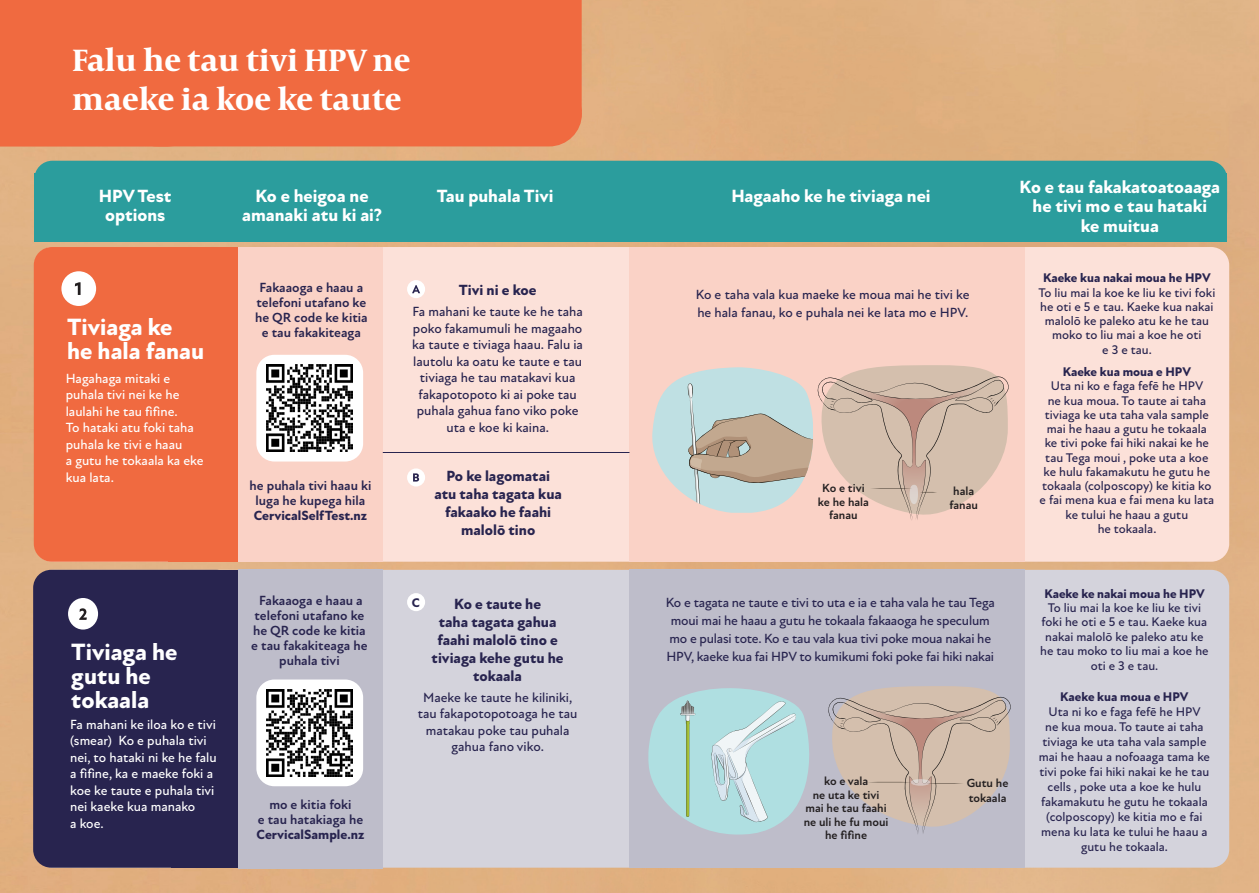
<style>
.page{position:relative;width:1259px;height:893px;background:#e0b081}
.page>*{position:absolute;margin:0;border:0;box-sizing:border-box;transform-origin:0 0}
.t1{font:700 31.5px/38.1px "Capitolium News 2";color:#fff}
.Paragraph{font:800 24px/24px "New Atten";color:#fff}
.t2{font:800 18px/19.5px "New Atten";color:#fff;text-align:center}
.Paragraph-2{font:800 15px/18px "New Atten";color:#28244f;text-align:center}
.Paragraph-3{font:500 13.5px/16.5px "New Atten";letter-spacing:-.005em;color:#28244f;text-align:center}
.Paragraph-4{font:500 13.5px/16.5px "New Atten";color:#fff}
.Paragraph-5{font:700 13.5px/15px "New Atten";color:#28244f;text-align:center}
.Paragraph-6{font:500 12.75px/14.2px "New Atten";color:#28244f;text-align:center}
.Paragraph-7{font:800 12.75px "New Atten";color:#28244f}
.t3{font:700 12px/13.5px "New Atten";color:#231f20;text-align:center}
.s1{font-weight:800}
</style>
<div class="page">
<div style="left:0;top:0;width:581px;height:147px;background:#f06a40"></div>
<div style="left:124px;top:81px;width:458px;height:65px;background:#f06a40;border-radius:33px"></div>
<div style="left:34px;top:247px;width:1195px;height:315px;background:#fce1d9;border-radius:18px"></div>
<div style="left:34px;top:247px;width:197px;height:315px;background:#f06a40;border-radius:18px"></div>
<div style="left:169px;top:247px;width:70px;height:315px;background:#f06a40"></div>
<div style="left:629px;top:247px;width:396px;height:315px;background:#fad2c6"></div>
<div style="left:238px;top:247px;width:145px;height:315px;background:#fad2c6"></div>
<hr style="left:383px;top:452px;width:246px;height:1px;background:#28244f">
<div style="left:61px;top:271px;width:35px;height:35px;background:#fff;border-radius:50%"></div>
<svg style="left:75px;top:282px;width:6px;height:13px"></svg>
<div style="left:34px;top:161px;width:1193px;height:68px;background:#2b9d9d;border-radius:18px"></div>
<div style="left:34px;top:174px;width:1193px;height:68px;background:#2b9d9d"></div>
<div style="left:407px;top:468px;width:18px;height:18px;background:#fff;border-radius:50%"></div>
<svg style="left:413px;top:473px;width:6px;height:9px"></svg>
<div style="left:407px;top:280px;width:18px;height:18px;background:#fff;border-radius:50%"></div>
<svg style="left:412px;top:285px;width:8px;height:8px"></svg>
<div style="left:34px;top:570px;width:1195px;height:298px;background:#d4d3dc;border-radius:18px"></div>
<div style="left:33px;top:570px;width:201px;height:298px;background:#28244f;border-radius:18px"></div>
<div style="left:171px;top:570px;width:72px;height:298px;background:#28244f"></div>
<div style="left:629px;top:570px;width:396px;height:298px;background:#bebdca"></div>
<div style="left:238px;top:570px;width:145px;height:299px;background:#bebdca"></div>
<div style="left:68px;top:598px;width:30px;height:32px;background:#fff;border-radius:50%"></div>
<svg style="left:79px;top:608px;width:8px;height:12px"></svg>
<div style="left:407px;top:593px;width:18px;height:18px;background:#fff;border-radius:50%"></div>
<svg style="left:828px;top:686px;width:182px;height:148px"></svg>
<svg style="left:652px;top:365px;width:356px;height:155px"></svg>
<div style="left:256px;top:355px;width:107px;height:106px;background:#fff;border-radius:18px"></div>
<img style="left:266px;top:365px;width:87px;height:86px">
<div style="left:256px;top:679px;width:107px;height:107px;background:#fff;border-radius:18px"></div>
<img style="left:266px;top:690px;width:87px;height:86px">
<svg style="left:648px;top:688px;width:161px;height:146px"></svg>
<p class="t1" style="left:72px;top:40px;width:340px">Falu he tau tivi HPV ne maeke ia koe ke taute</p>
<p class="t2" style="left:99px;top:186px;width:74px">HPV Test options</p>
<p class="t2" style="left:256px;top:186px;width:115px">Ko e heigoa ne</p>
<p class="t2" style="left:437px;top:186px;width:118px">Tau puhala Tivi</p>
<p class="t2" style="left:242px;top:206px;width:141px">amanaki atu ki ai?</p>
<p class="Paragraph" style="left:67px;top:316px;width:139px">Tiviaga ke<br>he hala fanau</p>
<p class="Paragraph-4" style="left:66px;top:370px;width:139px">Hagahaga mitaki e puhala tivi nei ke he laulahi he tau fifine.<br>To hataki atu foki taha puhala ke tivi e haau<br>a gutu he tokaala ka eke kua lata.</p>
<p class="Paragraph" style="left:71px;top:641px;width:108px">Tiviaga he gutu he tokaala</p>
<p class="Paragraph-4" style="left:70px;top:716px;width:148px">Fa mahani ke iloa ko e tivi (smear) Ko e puhala tivi nei, to hataki ni ke he falu a fifine, ka e maeke foki a koe ke taute e puhala tivi nei kaeke kua manako<br>a koe.</p>
<p class="Paragraph-4" style="left:67px;top:724px;width:155px">for some people, and you can still choose this option if you prefer.</p>
<p class="Paragraph-5" style="left:255px;top:280px;width:114px">Fakaaoga e haau a telefoni utafano ke he QR code ke kitia e tau fakakiteaga</p>
<p class="Paragraph-5" style="left:250px;top:478px;width:123px">he puhala tivi haau ki luga he kupega hila<br><span class="s1">CervicalSelfTest.nz</span></p>
<p class="Paragraph-2" style="left:459px;top:281px;width:79px">Tivi ni e koe</p>
<p class="Paragraph-3" style="left:412px;top:303px;width:172px">Fa mahani ke taute ke he taha poko fakamumuli he magaaho ka taute e tiviaga haau. Falu ia lautolu ka oatu ke taute e tau tiviaga he tau matakavi kua fakapotopoto ki ai poke tau puhala gahua fano viko poke uta e koe ki kaina.</p>
<p class="Paragraph-2" style="left:434px;top:467px;width:129px">Po ke lagomatai atu taha tagata kua fakaako he faahi malolō tino</p>
<p class="Paragraph-5" style="left:259px;top:593px;width:105px">Fakaaoga e haau a</p>
<p class="Paragraph-7" style="left:412px;top:595px;width:10px">C</p>
<p class="Paragraph-5" style="left:251px;top:608px;width:118px">telefoni utafano ke he QR code ke kitia e tau fakakiteaga he puhala tivi</p>
<p class="Paragraph-2" style="left:431px;top:595px;width:134px">Ko e taute he<br>taha tagata gahua faahi malolō tino e tiviaga kehe gutu he tokaala</p>
<p class="Paragraph-3" style="left:418px;top:689px;width:161px">Maeke ke taute he kiliniki, tau fakapotopotoaga he tau matakau poke tau puhala gahua fano viko.</p>
<p class="Paragraph-5" style="left:256px;top:797px;width:109px">mo e kitia foki<br>e tau hatakiaga he<br><span class="s1">CervicalSample.nz</span></p>
<p class="t2" style="left:731px;top:186px;width:201px">Hagaaho ke he tiviaga nei</p>
<p class="t2" style="left:1019px;top:177px;width:202px">Ko e tau fakakatoatoaaga he tivi mo e tau hataki<br>ke muitua</p>
<p class="Paragraph-3" style="left:696px;top:285px;width:275px;line-height:18px;text-align:left">Ko e taha vala kua maeke ke moua mai he tivi ke he hala fanau, ko e puhala nei ke lata mo e HPV.</p>
<p class="t3" style="left:818px;top:482px;width:53px">Ko e tivi ke he hala fanau</p>
<p class="t3" style="left:949px;top:484px;width:30px;line-height:14.4px">hala fanau</p>
<p class="Paragraph-3" style="left:666px;top:594px;width:330px;line-height:18px">Ko e tagata ne taute e tivi to uta e ia e taha vala he tau Tega moui mai he haau a gutu he tokaala fakaaoga he speculum mo e pulasi tote. Ko e tau vala kua tivi poke moua nakai he HPV, kaeke kua fai HPV to kumikumi foki poke fai hiki nakai</p>
<p class="t3" style="left:803px;top:775px;width:86px">ko e vala<br>ne uta ke tivi mai he tau faahi ne uli he fu moui he fifine</p>
<p class="t3" style="left:966px;top:776px;width:43px;line-height:14.4px;text-align:left">Gutu he tokaala</p>
<p class="Paragraph-6" style="left:1038px;top:271px;width:178px"><span class="s1">Kaeke kua nakai moua he HPV<br></span>To liu mai la koe ke liu ke tivi foki he oti e 5 e tau. Kaeke kua nakai malolō ke paleko atu ke he tau moko to liu mai a koe he oti<br>e 3 e tau.</p>
<p class="Paragraph-6" style="left:1039px;top:365px;width:176px"><span class="s1">Kaeke kua moua e HPV<br></span>Uta ni ko e faga fefē he HPV<br>ne kua moua. To taute ai taha tiviaga ke uta taha vala sample mai he haau a gutu he tokaala ke tivi poke fai hiki nakai ke he tau Tega moui , poke uta a koe ke hulu fakamakutu he gutu he tokaala (colposcopy) ke kitia ko e fai mena kua e fai mena ku lata ke tului he haau a gutu<br>he tokaala.</p>
<p class="Paragraph-6" style="left:1040px;top:587px;width:170px"><span class="s1">Kaeke ke nakai moua he HPV<br></span>To liu mai la koe ke liu ke tivi foki he oti e 5 e tau. Kaeke kua nakai malolō ke paleko atu ke he tau moko to liu mai a koe he oti e 3 e tau.</p>
<p class="Paragraph-6" style="left:1038px;top:689px;width:173px;line-height:15px"><span class="s1">Kaeke kua moua e HPV<br></span>Uta ni ko e faga fefē he HPV<br>ne kua moua. To taute ai taha tiviaga ke uta taha vala sample mai he haau a nofoaaga tama ke tivi poke fai hiki nakai ke he tau cells , poke uta a koe ke hulu fakamakutu he gutu he tokaala (colposcopy) ke kitia mo e fai mena ku lata ke tului he haau a gutu he tokaala.</p>
</div>
